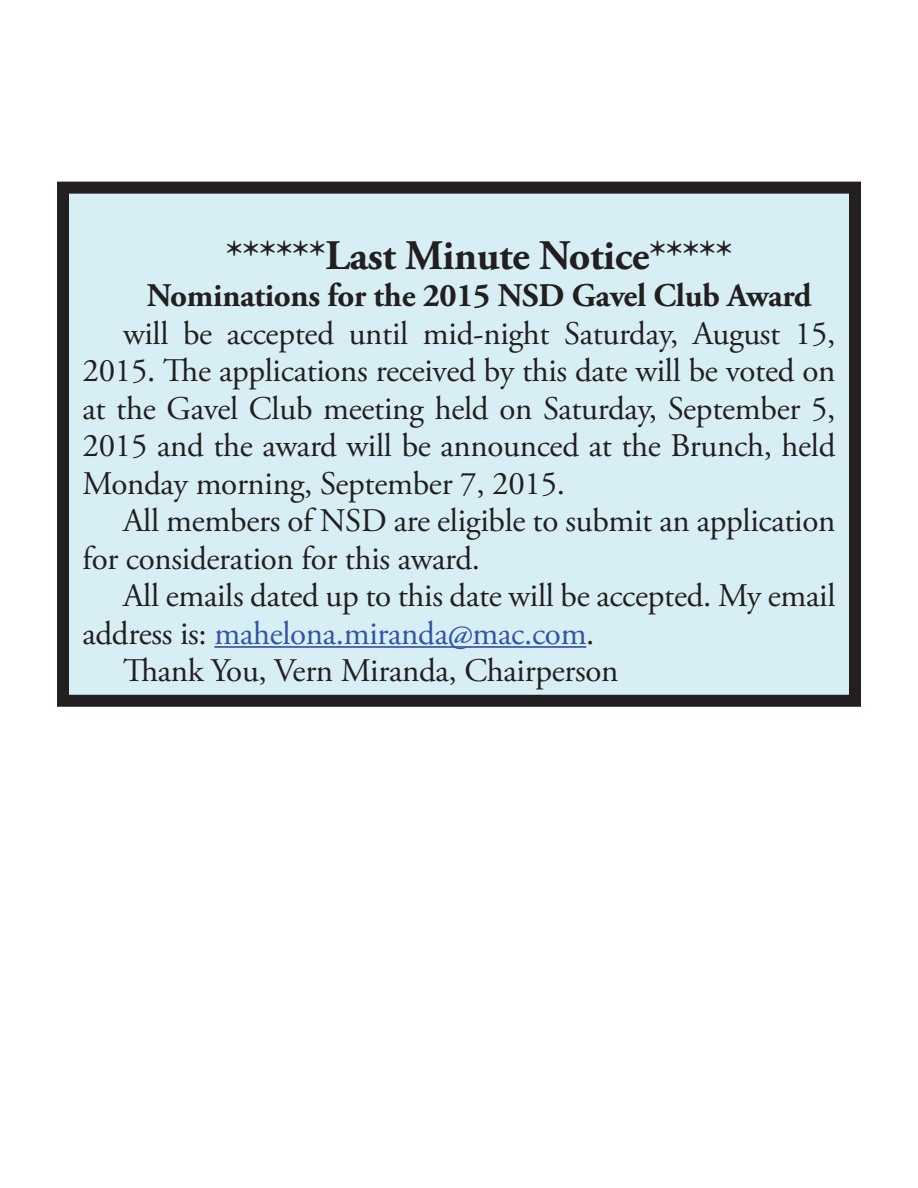
<style>
.page{position:relative;width:918px;height:1188px;background:#fff}
.page>*{position:absolute;margin:0;border:0;box-sizing:border-box;transform-origin:0 0}
.t1{font:700 42px "Adobe Garamond Pro";letter-spacing:-.01em;color:#231f20}
.t2{font:33px/37.5px "Adobe Garamond Pro";letter-spacing:-.01em;color:#231f20;text-align:justify}
.t3{font:700 33px "Adobe Garamond Pro";letter-spacing:-.01em;color:#231f20}
.t4{font:33px "Adobe Garamond Pro";letter-spacing:-.01em;color:#3553a4}
.s1{color:#231f20}
</style>
<div class="page">
<div style="left:63px;top:188px;width:792px;height:513px;background:#d7eff4"></div>
<hr style="left:214px;top:646px;width:372px;height:2px;background:#3553a4">
<div style="left:57px;top:182px;width:804px;height:525px;border:12px solid #231f20"></div>
<p class="t1" style="left:226px;top:238px;width:508px">******Last Minute Notice*****</p>
<p class="t3" style="left:147px;top:282px;width:666px">Nominations for the 2015 NSD Gavel Club Award</p>
<p class="t2" style="left:82px;top:317px;width:755px;text-indent:41px">will be accepted until mid-night Saturday, August 15, 2015. The applications received by this date will be voted on at the Gavel Club meeting held on Saturday, September 5, 2015 and the award will be announced at the Brunch, held Monday morning, September 7, 2015.</p>
<p class="t2" style="left:82px;top:504px;width:754px;text-indent:41px">All members of NSD are eligible to submit an application for consideration for this award.</p>
<p class="t2" style="left:123px;top:579px;width:714px">All emails dated up to this date will be accepted. My email</p>
<p class="t4" style="left:82px;top:620px;width:514px"><span class="s1">address is:</span> mahelona.miranda@mac.com<span class="s1">.</span></p>
<p class="t2" style="left:123px;top:654px;width:497px">Thank You, Vern Miranda, Chairperson</p>
</div>
